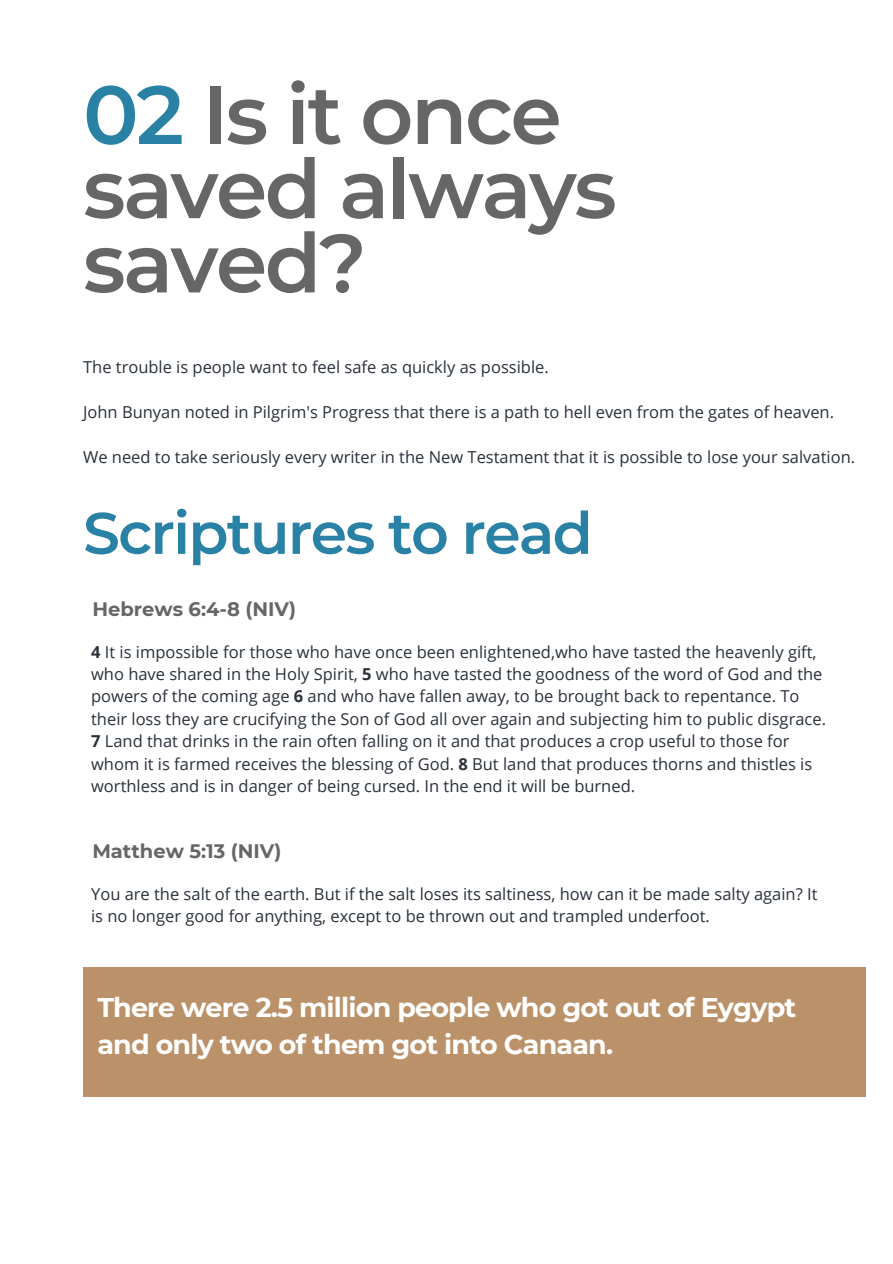
<style>
.page{position:relative;width:893px;height:1264px;background:#fff}
.page>*{position:absolute;margin:0;border:0;box-sizing:border-box;transform-origin:0 0}
.t1{font:600 82.5px/74.2px "Montserrat";letter-spacing:-.03em;color:#666}
.t2{font:600 58.5px "Montserrat";letter-spacing:-.03em;color:#2982a5}
.t3{font:700 27px/37px "Montserrat";letter-spacing:-.03em;color:#fff}
.t4{font:700 19.5px "Montserrat";color:#666}
.t5{font:16.5px/22.5px "Open Sans";color:#293039}
.s1{color:#2982a5}
.s2{font-weight:700}
</style>
<div class="page">
<div style="left:83px;top:967px;width:782px;height:129px;background:#ba9169"></div>
<p class="t1" style="left:83px;top:77px;width:535px"><span class="s1">02</span> Is it once saved always saved?</p>
<p class="t5" style="left:83px;top:355px;width:467px">The trouble is people want to feel safe as quickly as possible.</p>
<p class="t5" style="left:83px;top:400px;width:752px">John Bunyan noted in Pilgrim's Progress that there is a path to hell even from the gates of heaven.</p>
<p class="t5" style="left:83px;top:445px;width:773px">We need to take seriously every writer in the New Testament that it is possible to lose your salvation.</p>
<p class="t2" style="left:83px;top:497px;width:511px">Scriptures to read</p>
<p class="t4" style="left:92px;top:597px;width:205px">Hebrews 6:4-8 (NIV)</p>
<p class="t5" style="left:91px;top:640px;width:736px"><span class="s2">4</span> It is impossible for those who have once been enlightened,who have tasted the heavenly gift, who have shared in the Holy Spirit, <span class="s2">5</span> who have tasted the goodness of the word of God and the powers of the coming age <span class="s2">6</span> and who have fallen away, to be brought back to repentance. To their loss they are crucifying the Son of God all over again and subjecting him to public disgrace.<br><span class="s2">7</span> Land that drinks in the rain often falling on it and that produces a crop useful to those for whom it is farmed receives the blessing of God. <span class="s2">8</span> But land that produces thorns and thistles is worthless and is in danger of being cursed. In the end it will be burned.</p>
<p class="t4" style="left:92px;top:839px;width:191px">Matthew 5:13 (NIV)</p>
<p class="t5" style="left:91px;top:882px;width:727px">You are the salt of the earth. But if the salt loses its saltiness, how can it be made salty again? It is no longer good for anything, except to be thrown out and trampled underfoot.</p>
<p class="t3" style="left:97px;top:988px;width:700px">There were 2.5 million people who got out of Eygypt and only two of them got into Canaan.</p>
</div>
